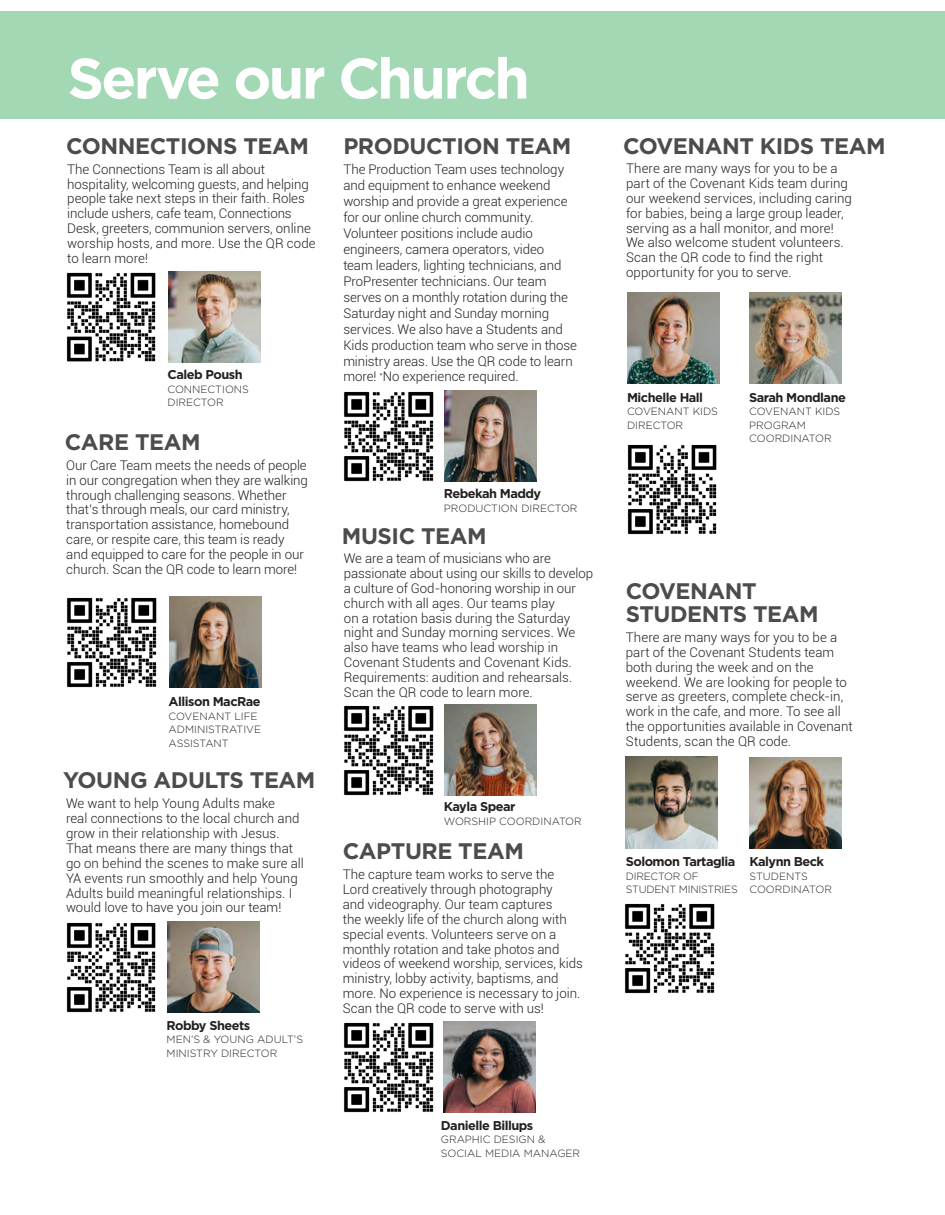
<style>
.page{position:relative;width:945px;height:1215px;background:#fff}
.page>*{position:absolute;margin:0;border:0;box-sizing:border-box;transform-origin:0 0}
.Catalog_Description_Nested{font:700 57px "Gotham";letter-spacing:-.045em;color:#fff}
.Catalog_Description_Nested-2{font:700 22.5px/22.5px "Gotham";letter-spacing:-.02em;color:#4b4c4d}
.Category{font:300 13.35px/14.9px "Roboto";color:#231f20}
.t1{font:700 12.75px "Gotham";letter-spacing:-.04em;color:#231f20}
.t2{font:300 10.5px/13.5px "Gotham";color:#231f20}
.t3{font:300 10.5px "Gotham";letter-spacing:-.02em;color:#231f20}
</style>
<div class="page">
<div style="left:0;top:11px;width:945px;height:108px;background:#a3d8b4"></div>
<img style="left:445px;top:390px;width:92px;height:91px">
<img style="left:344px;top:391px;width:90px;height:91px">
<img style="left:445px;top:705px;width:92px;height:91px">
<img style="left:344px;top:705px;width:90px;height:91px">
<img style="left:168px;top:271px;width:93px;height:91px">
<img style="left:66px;top:272px;width:90px;height:90px">
<img style="left:170px;top:597px;width:92px;height:91px">
<img style="left:67px;top:597px;width:90px;height:91px">
<img style="left:168px;top:922px;width:92px;height:91px">
<img style="left:66px;top:922px;width:90px;height:91px">
<img style="left:627px;top:292px;width:92px;height:91px">
<img style="left:749px;top:292px;width:92px;height:91px">
<img style="left:627px;top:444px;width:90px;height:91px">
<img style="left:443px;top:1022px;width:92px;height:91px">
<img style="left:344px;top:1022px;width:90px;height:91px">
<img style="left:626px;top:757px;width:92px;height:92px">
<img style="left:750px;top:757px;width:92px;height:91px">
<img style="left:625px;top:903px;width:90px;height:91px">
<p class="Catalog_Description_Nested" style="left:68px;top:41px;width:464px">Serve our Church</p>
<p class="Catalog_Description_Nested-2" style="left:343px;top:134px;width:230px">PRODUCTION TEAM</p>
<p class="Category" style="left:343px;top:161px;width:235px;line-height:15.9px">The Production Team uses technology and equipment to enhance weekend worship and provide a great experience for our online church community.<br>Volunteer positions include audio engineers, camera operators, video team leaders, lighting technicians, and ProPresenter technicians. Our team serves on a monthly rotation during the Saturday night and Sunday morning services. We also have a Students and Kids production team who serve in those ministry areas. Use the QR code to learn more! <sup>*</sup>No experience required.</p>
<p class="Catalog_Description_Nested-2" style="left:66px;top:134px;width:244px">CONNECTIONS TEAM</p>
<p class="Category" style="left:67px;top:161px;width:250px">The Connections Team is all about hospitality, welcoming guests, and helping people take next steps in their faith. Roles include ushers, cafe team, Connections Desk, greeters, communion servers, online worship hosts, and more. Use the QR code to learn more!</p>
<p class="t1" style="left:167px;top:366px;width:77px">Caleb Poush</p>
<p class="t2" style="left:167px;top:382px;width:83px">CONNECTIONS<br>DIRECTOR</p>
<p class="Catalog_Description_Nested-2" style="left:65px;top:430px;width:137px">CARE TEAM</p>
<p class="Category" style="left:66px;top:457px;width:243px">Our Care Team meets the needs of people in our congregation when they are walking through challenging seasons. Whether that’s through meals, our card ministry, transportation assistance, homebound care, or respite care, this team is ready and equipped to care for the people in our church. Scan the QR code to learn more!</p>
<p class="t1" style="left:444px;top:485px;width:99px">Rebekah Maddy</p>
<p class="t2" style="left:444px;top:501px;width:135px">PRODUCTION DIRECTOR</p>
<p class="Catalog_Description_Nested-2" style="left:342px;top:525px;width:146px">MUSIC TEAM</p>
<p class="Category" style="left:344px;top:551px;width:251px">We are a team of musicians who are passionate about using our skills to develop a culture of God-honoring worship in our church with all ages. Our teams play<br>on a rotation basis during the Saturday night and Sunday morning services. We also have teams who lead worship in Covenant Students and Covenant Kids.<br>Requirements: audition and rehearsals.<br>Scan the QR code to learn more.</p>
<p class="t1" style="left:169px;top:693px;width:94px">Allison MacRae</p>
<p class="t2" style="left:169px;top:709px;width:94px">COVENANT LIFE<br>ADMINISTRATIVE<br>ASSISTANT</p>
<p class="Catalog_Description_Nested-2" style="left:63px;top:769px;width:254px">YOUNG ADULTS TEAM</p>
<p class="Category" style="left:66px;top:796px;width:239px">We want to help Young Adults make<br>real connections to the local church and grow in their relationship with Jesus.<br>That means there are many things that go on behind the scenes to make sure all YA events run smoothly and help Young Adults build meaningful relationships. I would love to have you join our team!</p>
<p class="t1" style="left:167px;top:1017px;width:85px">Robby Sheets</p>
<p class="t2" style="left:167px;top:1032px;width:138px">MEN’S &amp; YOUNG ADULT’S<br>MINISTRY DIRECTOR</p>
<p class="t1" style="left:444px;top:798px;width:73px">Kayla Spear</p>
<p class="t2" style="left:444px;top:814px;width:139px">WORSHIP COORDINATOR</p>
<p class="Catalog_Description_Nested-2" style="left:343px;top:839px;width:183px">CAPTURE TEAM</p>
<p class="Category" style="left:343px;top:867px;width:242px">The capture team works to serve the Lord creatively through photography<br>and videography. Our team captures<br>the weekly life of the church along with special events. Volunteers serve on a monthly rotation and take photos and videos of weekend worship, services, kids ministry, lobby activity, baptisms, and more. No experience is necessary to join.<br>Scan the QR code to serve with us!</p>
<p class="t1" style="left:441px;top:1117px;width:94px">Danielle Billups</p>
<p class="t2" style="left:441px;top:1132px;width:141px">GRAPHIC DESIGN &amp;<br>SOCIAL MEDIA MANAGER</p>
<p class="Catalog_Description_Nested-2" style="left:623px;top:134px;width:264px">COVENANT KIDS TEAM</p>
<p class="Category" style="left:626px;top:161px;width:227px">There are many ways for you to be a part of the Covenant Kids team during our weekend services, including caring for babies, being a large group leader, serving as a hall monitor, and more!<br>We also welcome student volunteers.<br>Scan the QR code to find the right opportunity for you to serve.</p>
<p class="t1" style="left:627px;top:389px;width:78px">Michelle Hall</p>
<p class="t2" style="left:627px;top:404px;width:93px">COVENANT KIDS<br>DIRECTOR</p>
<p class="t1" style="left:749px;top:389px;width:98px">Sarah Mondlane</p>
<p class="t2" style="left:749px;top:404px;width:93px">COVENANT KIDS<br>PROGRAM<br>COORDINATOR</p>
<p class="Catalog_Description_Nested-2" style="left:626px;top:580px;width:195px">COVENANT<br>STUDENTS TEAM</p>
<p class="Category" style="left:626px;top:629px;width:228px">There are many ways for you to be a part of the Covenant Students team both during the week and on the weekend. We are looking for people to serve as greeters, complete check-in, work in the cafe, and more. To see all the opportunities available in Covenant Students, scan the QR code.</p>
<p class="t1" style="left:626px;top:853px;width:111px">Solomon Tartaglia</p>
<p class="t3" style="left:626px;top:869px;width:75px">DIRECTOR OF</p>
<p class="t3" style="left:626px;top:883px;width:114px">STUDENT MINISTRIES</p>
<p class="t1" style="left:750px;top:853px;width:76px">Kalynn Beck</p>
<p class="t2" style="left:750px;top:869px;width:84px">STUDENTS<br>COORDINATOR</p>
</div>
